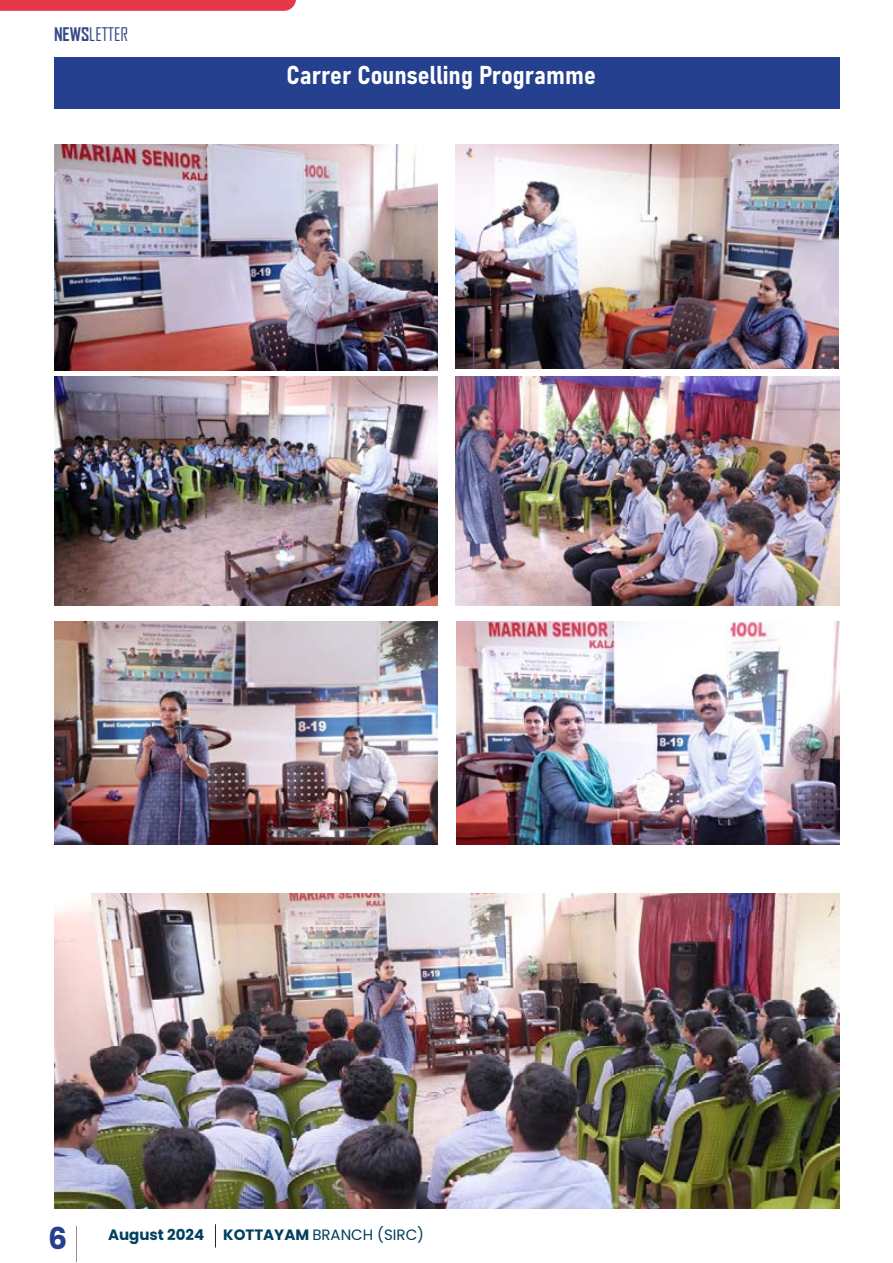
<style>
.page{position:relative;width:893px;height:1263px;background:#fff}
.page>*{position:absolute;margin:0;border:0;box-sizing:border-box;transform-origin:0 0}
.t1{font:700 30px "Poppins";color:#25408f}
.t2{font:25.5px "Bahnschrift";color:#fff}
.t3{font:18px "Agency FB";color:#344986}
.t4{font:15px "Poppins";color:#003f5f}
.t5{font:700 15px "Poppins";color:#003f5f}
.s1{font-weight:700}
</style>
<div class="page">
<svg style="left:0;top:0;width:296px;height:11px;background:#e63c4a"></svg>
<svg style="left:215px;top:1224px;width:1px;height:23px"></svg>
<svg style="left:76px;top:1226px;width:1px;height:36px"></svg>
<div style="left:54px;top:57px;width:786px;height:51px;background:#25408f"></div>
<img style="left:54px;top:145px;width:383px;height:225px">
<img style="left:455px;top:145px;width:384px;height:223px">
<img style="left:54px;top:376px;width:383px;height:230px">
<img style="left:455px;top:376px;width:385px;height:230px">
<img style="left:54px;top:621px;width:383px;height:224px">
<img style="left:54px;top:893px;width:786px;height:316px">
<img style="left:456px;top:621px;width:384px;height:224px">
<p class="t3" style="left:54px;top:23px;width:76px"><span class="s1">NEWS</span>LETTER</p>
<p class="t2" style="left:286px;top:56px;width:311px">Carrer Counselling Programme</p>
<p class="t1" style="left:48px;top:1221px;width:21px">6</p>
<p class="t5" style="left:108px;top:1226px;width:98px">August 2024</p>
<p class="t4" style="left:223px;top:1226px;width:202px"><span class="s1">KOTTAYAM</span> BRANCH (SIRC)</p>
</div>
